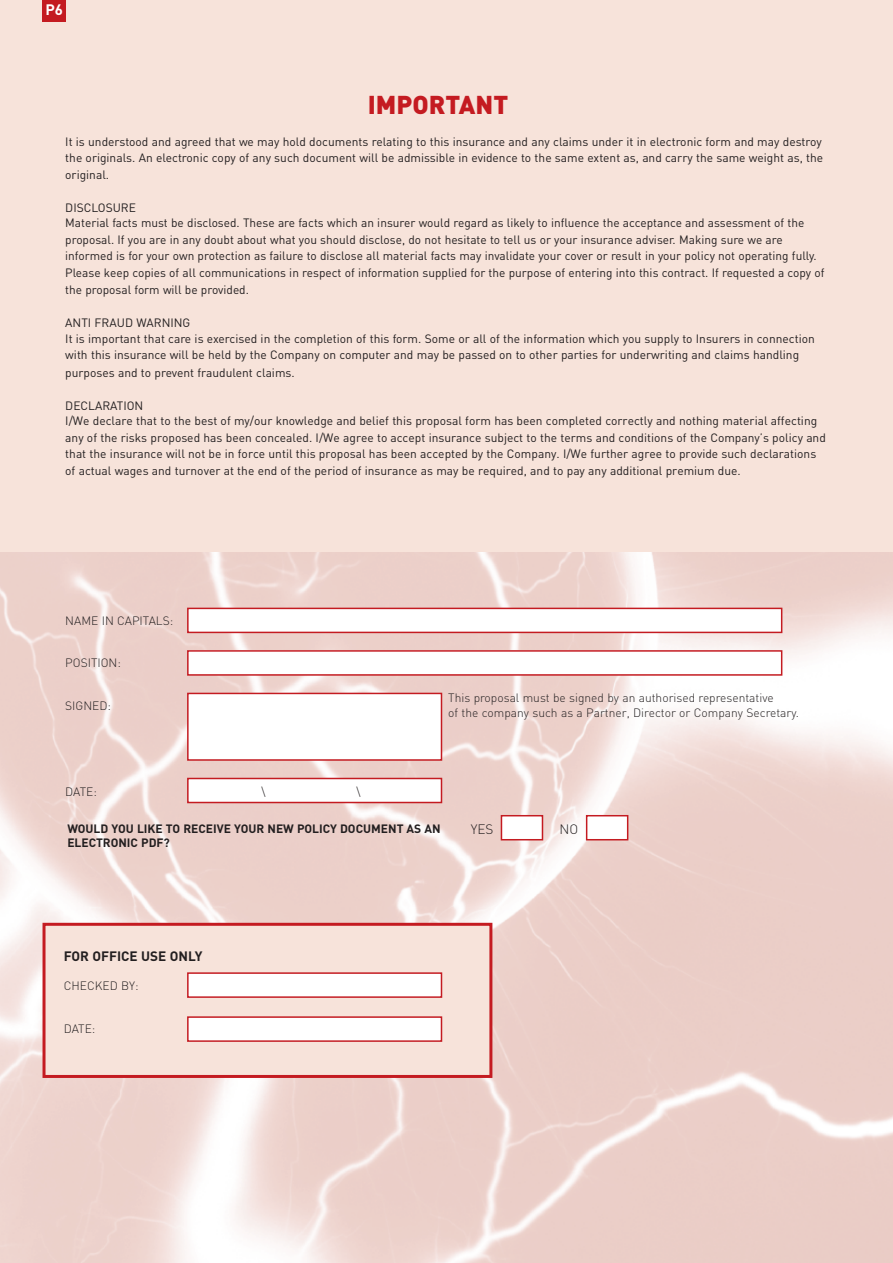
<style>
.page{position:relative;width:893px;height:1263px;background:#f7e3da}
.page>*{position:absolute;margin:0;border:0;box-sizing:border-box;transform-origin:0 0}
.t1{font:900 25.5px "DIN";color:#c41b21}
.t2{font:700 15px "DIN";color:#fff}
.t3{font:700 13.5px "DIN";color:#231f20}
.t4{font:300 13.5px "DIN";color:#231f20}
.t5{font:12px/16.5px "DIN";color:#231f20}
.t6{font:300 12px/14.4px "DIN";color:#231f20}
.t7{font:700 12px "DIN";color:#231f20}
</style>
<div class="page">
<img style="left:0;top:553px;width:893px;height:710px">
<div style="left:188px;top:608px;width:594px;height:24px;background:#fff"></div>
<div style="left:187px;top:608px;width:595px;height:25px;border:2px solid #c41b21"></div>
<div style="left:188px;top:693px;width:253px;height:67px;background:#fff"></div>
<div style="left:187px;top:693px;width:255px;height:68px;border:2px solid #c41b21"></div>
<div style="left:188px;top:778px;width:253px;height:24px;background:#fff"></div>
<div style="left:187px;top:778px;width:255px;height:25px;border:2px solid #c41b21"></div>
<div style="left:188px;top:651px;width:594px;height:24px;background:#fff"></div>
<div style="left:187px;top:650px;width:595px;height:26px;border:2px solid #c41b21"></div>
<div style="left:44px;top:924px;width:447px;height:152px;background:#f7e3da"></div>
<div style="left:43px;top:923px;width:449px;height:155px;border:3px solid #c41b21"></div>
<div style="left:188px;top:1017px;width:253px;height:24px;background:#fff"></div>
<div style="left:187px;top:1016px;width:255px;height:26px;border:2px solid #c41b21"></div>
<div style="left:188px;top:973px;width:253px;height:24px;background:#fff"></div>
<div style="left:187px;top:972px;width:255px;height:26px;border:2px solid #c41b21"></div>
<div style="left:43px;top:0;width:23px;height:21px;background:#c41b21"></div>
<div style="left:587px;top:816px;width:41px;height:24px;background:#fff"></div>
<div style="left:586px;top:815px;width:42px;height:25px;border:2px solid #c41b21"></div>
<div style="left:501px;top:816px;width:41px;height:24px;background:#fff"></div>
<div style="left:501px;top:815px;width:42px;height:25px;border:2px solid #c41b21"></div>
<p class="t2" style="left:46px;top:1px;width:19px">P6</p>
<h1 class="t1" style="left:368px;top:90px;width:142px">IMPORTANT</h1>
<p class="t5" style="left:65px;top:133px;width:759px">It is understood and agreed that we may hold documents relating to this insurance and any claims under it in electronic form and may destroy the originals. An electronic copy of any such document will be admissible in evidence to the same extent as, and carry the same weight as, the original.</p>
<p class="t5" style="left:65px;top:199px;width:761px">DISCLOSURE<br>Material facts must be disclosed. These are facts which an insurer would regard as likely to influence the acceptance and assessment of the proposal. If you are in any doubt about what you should disclose, do not hesitate to tell us or your insurance adviser. Making sure we are informed is for your own protection as failure to disclose all material facts may invalidate your cover or result in your policy not operating fully.<br>Please keep copies of all communications in respect of information supplied for the purpose of entering into this contract. If requested a copy of the proposal form will be provided.</p>
<p class="t5" style="left:65px;top:315px;width:751px">ANTI FRAUD WARNING<br>It is important that care is exercised in the completion of this form. Some or all of the information which you supply to Insurers in connection with this insurance will be held by the Company on computer and may be passed on to other parties for underwriting and claims handling purposes and to prevent fraudulent claims.</p>
<p class="t5" style="left:65px;top:397px;width:762px">DECLARATION<br>I/We declare that to the best of my/our knowledge and belief this proposal form has been completed correctly and nothing material affecting any of the risks proposed has been concealed. I/We agree to accept insurance subject to the terms and conditions of the Company’s policy and that the insurance will not be in force until this proposal has been accepted by the Company. I/We further agree to provide such declarations of actual wages and turnover at the end of the period of insurance as may be required, and to pay any additional premium due.</p>
<p class="t6" style="left:65px;top:614px;width:110px">NAME IN CAPITALS:</p>
<p class="t6" style="left:65px;top:655px;width:57px">POSITION:</p>
<p class="t6" style="left:65px;top:698px;width:47px">SIGNED:</p>
<p class="t6" style="left:448px;top:691px;width:352px">This proposal must be signed by an authorised representative<br>of the company such as a Partner, Director or Company Secretary.</p>
<p class="t6" style="left:65px;top:784px;width:33px">DATE:</p>
<p class="t6" style="left:262px;top:784px;width:6px">\</p>
<p class="t6" style="left:356px;top:784px;width:6px">\</p>
<p class="t7" style="left:67px;top:821px;width:375px">WOULD YOU LIKE TO RECEIVE YOUR NEW POLICY DOCUMENT AS AN</p>
<p class="t4" style="left:471px;top:821px;width:24px">YES</p>
<p class="t4" style="left:560px;top:821px;width:20px">NO</p>
<p class="t7" style="left:67px;top:836px;width:104px">ELECTRONIC PDF?</p>
<p class="t3" style="left:64px;top:948px;width:140px">FOR OFFICE USE ONLY</p>
<p class="t6" style="left:64px;top:978px;width:76px">CHECKED BY:</p>
<p class="t6" style="left:64px;top:1021px;width:33px">DATE:</p>
</div>
